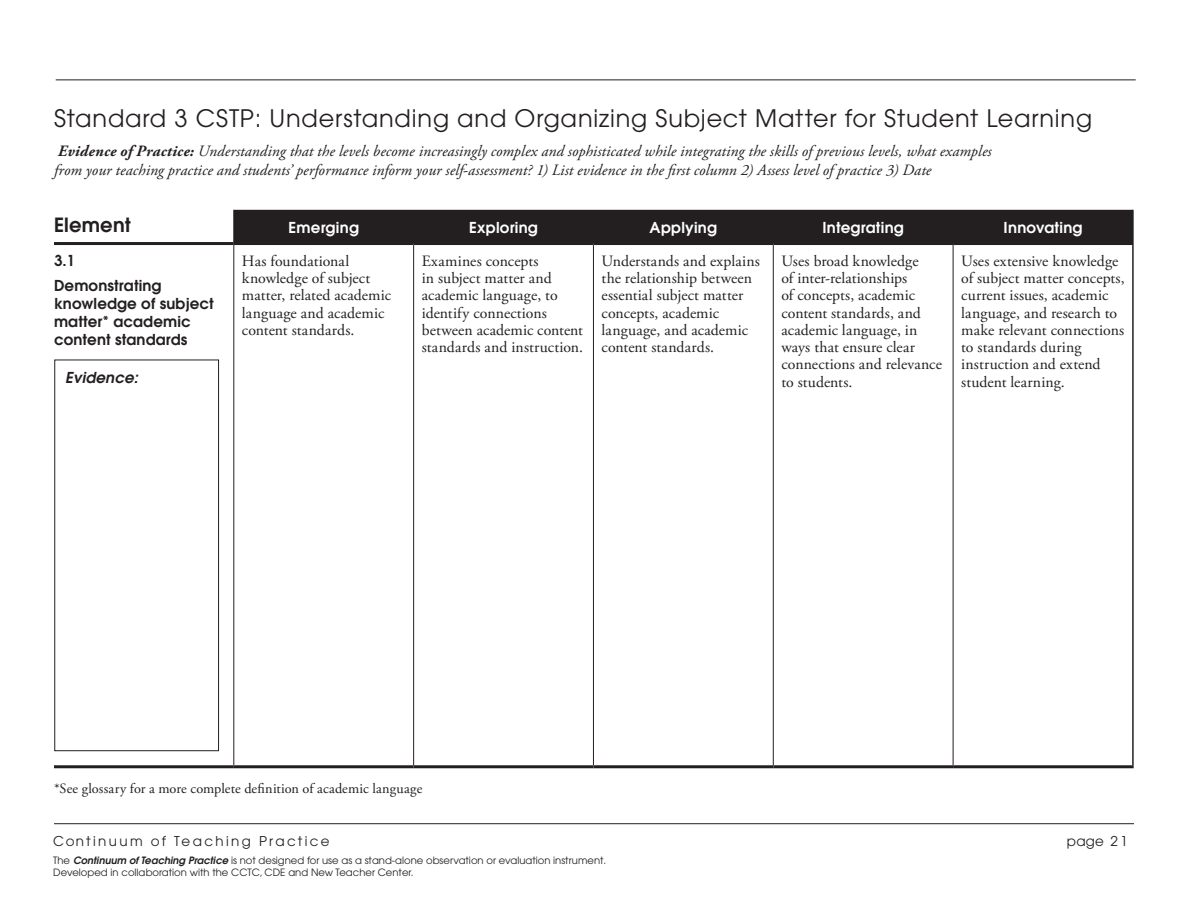
<style>
.page{position:relative;width:1188px;height:918px;background:#fff}
.page>*{position:absolute;margin:0;border:0;box-sizing:border-box;transform-origin:0 0}
.Page_Head{font:24px "Avant Garde";letter-spacing:.035em;color:#231f20}
.t1{font:600 19.5px "Avant Garde";letter-spacing:.01em;color:#231f20}
.box_text{font:15.75px/17.2px "Adobe Garamond Pro";letter-spacing:.005em;color:#231f20}
.para_text_space_befo{font:italic 15.75px/18.8px "Adobe Garamond Pro";letter-spacing:.005em;color:#231f20}
.left_column_text{font:600 15px/18px "Avant Garde";letter-spacing:.01em;color:#231f20}
.t2{font:600 15px "Avant Garde";letter-spacing:.015em;color:#fff}
.left_column_text-2{font:italic 600 15px "Avant Garde";letter-spacing:.01em;color:#231f20}
.box_text-2{font:14.25px "Adobe Garamond Pro";letter-spacing:.01em;color:#231f20}
.t3{font:13.5px "Avant Garde";letter-spacing:.175em;color:#231f20}
.t4{font:10.05px/12px "Avant Garde";color:#231f20}
.s1{font-weight:700}
.s2{font-weight:600;font-style:italic}
</style>
<div class="page">
<hr style="left:56px;top:80px;width:1080px;height:1px;background:#231f20">
<hr style="left:54px;top:823px;width:1080px;height:1px;background:#231f20">
<div style="left:234px;top:210px;width:898px;height:32px;background:#231f20"></div>
<hr style="left:1132px;top:245px;width:2px;height:520px;background:#231f20">
<hr style="left:54px;top:765px;width:180px;height:3px;background:#231f20">
<hr style="left:234px;top:765px;width:180px;height:3px;background:#231f20">
<hr style="left:414px;top:765px;width:179px;height:3px;background:#231f20">
<hr style="left:593px;top:765px;width:180px;height:3px;background:#231f20">
<hr style="left:773px;top:765px;width:180px;height:3px;background:#231f20">
<hr style="left:953px;top:765px;width:181px;height:3px;background:#231f20">
<hr style="left:1132px;top:210px;width:2px;height:32px;background:#231f20">
<hr style="left:54px;top:242px;width:180px;height:3px;background:#231f20">
<hr style="left:234px;top:242px;width:180px;height:3px;background:#231f20">
<hr style="left:414px;top:242px;width:179px;height:3px;background:#231f20">
<hr style="left:593px;top:242px;width:180px;height:3px;background:#231f20">
<hr style="left:773px;top:242px;width:180px;height:3px;background:#231f20">
<hr style="left:953px;top:242px;width:181px;height:3px;background:#231f20">
<hr style="left:233px;top:210px;width:1px;height:32px;background:#231f20">
<hr style="left:233px;top:245px;width:1px;height:520px;background:#231f20">
<hr style="left:413px;top:245px;width:1px;height:520px;background:#231f20">
<hr style="left:593px;top:245px;width:1px;height:520px;background:#231f20">
<hr style="left:773px;top:245px;width:1px;height:520px;background:#231f20">
<hr style="left:953px;top:245px;width:1px;height:520px;background:#231f20">
<div style="left:54px;top:360px;width:165px;height:391px;border:1px solid #231f20"></div>
<p class="Page_Head" style="left:54px;top:104px;width:1040px">Standard 3 CSTP: Understanding and Organizing Subject Matter for Student Learning</p>
<p class="para_text_space_befo" style="left:54px;top:142px;width:939px"><span class="s1">Evidence of Practice:</span> Understanding that the levels become increasingly complex and sophisticated while integrating the skills of previous levels, what examples from your teaching practice and students’ performance inform your self-assessment? 1) List evidence in the first column 2) Assess level of practice 3) Date</p>
<p class="t1" style="left:54px;top:212px;width:78px">Element</p>
<p class="t2" style="left:289px;top:217px;width:72px">Emerging</p>
<p class="t2" style="left:469px;top:217px;width:70px">Exploring</p>
<p class="t2" style="left:650px;top:217px;width:69px">Applying</p>
<p class="t2" style="left:822px;top:217px;width:83px">Integrating</p>
<p class="t2" style="left:1004px;top:217px;width:80px">Innovating</p>
<p class="left_column_text" style="left:54px;top:252px;width:23px">3.1</p>
<p class="left_column_text" style="left:54px;top:276px;width:161px">Demonstrating knowledge of subject matter* academic content standards</p>
<p class="left_column_text-2" style="left:65px;top:368px;width:74px">Evidence:</p>
<p class="box_text" style="left:242px;top:253px;width:151px">Has foundational knowledge of subject matter, related academic language and academic content standards.</p>
<p class="box_text" style="left:422px;top:253px;width:163px">Examines concepts<br>in subject matter and academic language, to identify connections between academic content standards and instruction.</p>
<p class="box_text" style="left:602px;top:253px;width:160px">Understands and explains the relationship between essential subject matter concepts, academic language, and academic content standards.</p>
<p class="box_text" style="left:781px;top:253px;width:162px">Uses broad knowledge<br>of inter-relationships<br>of concepts, academic content standards, and academic language, in ways that ensure clear connections and relevance to students.</p>
<p class="box_text" style="left:961px;top:253px;width:165px">Uses extensive knowledge of subject matter concepts, current issues, academic language, and research to make relevant connections to standards during instruction and extend student learning.</p>
<p class="box_text-2" style="left:54px;top:780px;width:370px">*See glossary for a more complete definition of academic language</p>
<p class="t3" style="left:53px;top:833px;width:278px">Continuum of Teaching Practice</p>
<p class="t3" style="left:1067px;top:833px;width:62px">page 2 1</p>
<p class="t4" style="left:53px;top:855px;width:555px">The <span class="s2">Continuum of Teaching Practice</span> is not designed for use as a stand-alone observation or evaluation instrument.<br>Developed in collaboration with the CCTC, CDE and New Teacher Center.</p>
</div>
